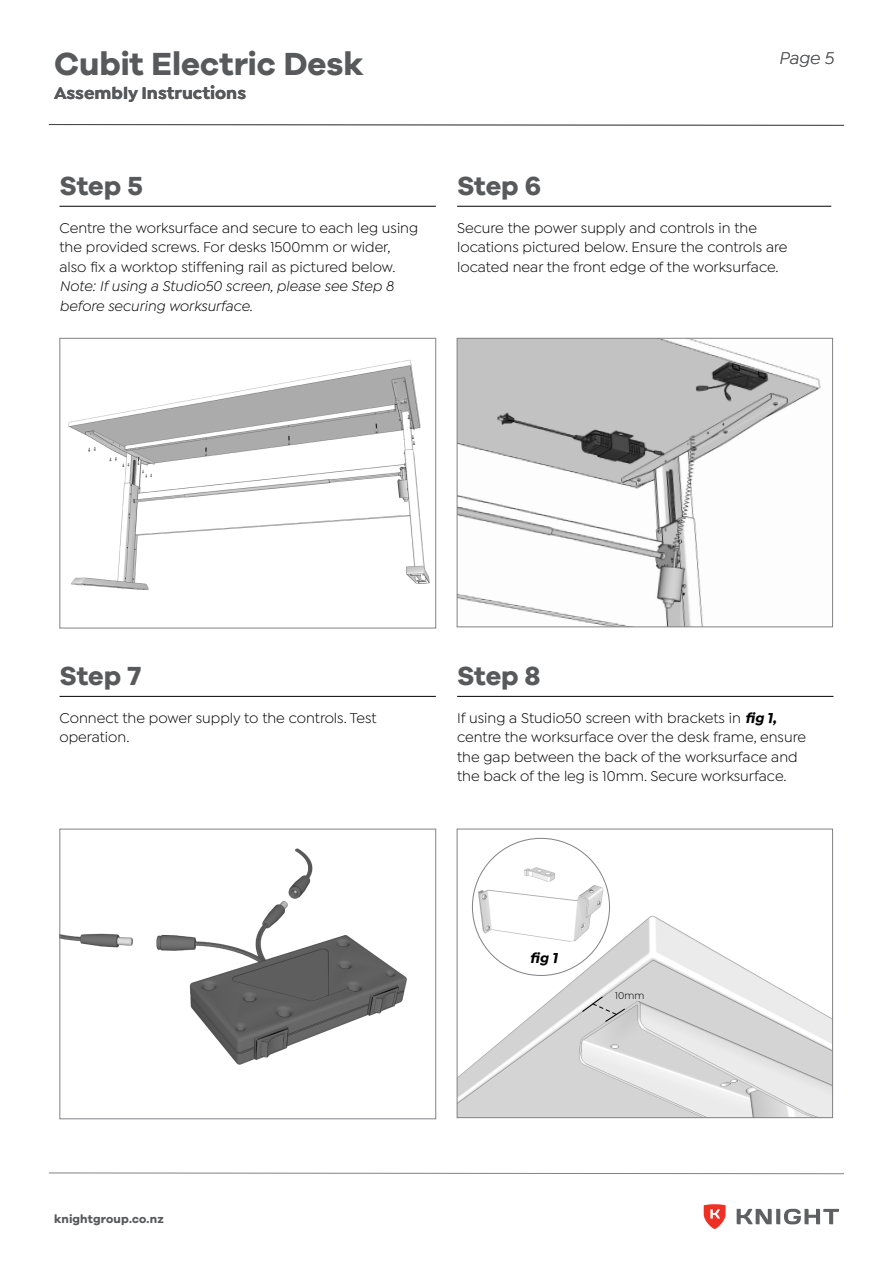
<style>
.page{position:relative;width:893px;height:1263px;background:#fff}
.page>*{position:absolute;margin:0;border:0;box-sizing:border-box;transform-origin:0 0}
.t1{font:700 33px "Galano Grotesque";letter-spacing:-.005em;color:#58595b}
.t2{font:700 27px "Galano Grotesque";letter-spacing:-.01em;color:#58595b}
.t3{font:700 18px "Isidora Sans";color:#58595b}
.t4{font:italic 18px "Isidora Sans";color:#58595b}
.t5{font:15px/19.5px "Isidora Sans";color:#000}
.t6{font:italic 15px/19.5px "Isidora Sans";color:#000}
.t7{font:italic 700 15px "Isidora Sans";color:#000}
.t8{font:700 12px "Galano Grotesque";letter-spacing:.01em;color:#58595b}
.t9{font:10.5px "Isidora Sans";color:#000}
.s1{font-weight:700;font-style:italic}
</style>
<div class="page">
<svg style="left:49px;top:1172px;width:795px;height:2px"></svg>
<svg style="left:704px;top:1204px;width:21px;height:25px"></svg>
<svg style="left:737px;top:1209px;width:102px;height:15px"></svg>
<hr style="left:60px;top:206px;width:376px;height:1px;background:#000">
<hr style="left:457px;top:206px;width:374px;height:1px;background:#000">
<hr style="left:60px;top:696px;width:376px;height:1px;background:#000">
<hr style="left:457px;top:696px;width:376px;height:1px;background:#000">
<svg style="left:48px;top:124px;width:796px;height:2px;background:#939393"></svg>
<img style="left:62px;top:848px;width:345px;height:217px">
<div style="left:60px;top:829px;width:376px;height:290px;border:1px solid #808285"></div>
<img style="left:459px;top:896px;width:372px;height:220px">
<div style="left:457px;top:829px;width:376px;height:289px;border:1px solid #808285"></div>
<img style="left:68px;top:359px;width:362px;height:231px">
<div style="left:60px;top:338px;width:376px;height:290px;border:1px solid #808285"></div>
<img style="left:459px;top:340px;width:362px;height:285px">
<div style="left:457px;top:338px;width:376px;height:289px;border:1px solid #808285"></div>
<svg style="left:581px;top:996px;width:45px;height:26px"></svg>
<img style="left:472px;top:846px;width:137px;height:117px">
<h1 class="t1" style="left:54px;top:43px;width:311px">Cubit Electric Desk</h1>
<p class="t3" style="left:54px;top:82px;width:194px">Assembly Instructions</p>
<h2 class="t2" style="left:60px;top:169px;width:85px">Step 5</h2>
<h2 class="t2" style="left:457px;top:169px;width:86px">Step 6</h2>
<p class="t4" style="left:779px;top:48px;width:56px">Page 5</p>
<p class="t5" style="left:60px;top:218px;width:360px">Centre the worksurface and secure to each leg using the provided screws. For desks 1500mm or wider, also fix a worktop stiffening rail as pictured below.</p>
<p class="t6" style="left:60px;top:277px;width:336px">Note: If using a Studio50 screen, please see Step 8 before securing worksurface.</p>
<p class="t5" style="left:457px;top:218px;width:332px">Secure the power supply and controls in the locations pictured below. Ensure the controls are located near the front edge of the worksurface.</p>
<h2 class="t2" style="left:60px;top:659px;width:83px">Step 7</h2>
<h2 class="t2" style="left:457px;top:659px;width:85px">Step 8</h2>
<p class="t5" style="left:60px;top:708px;width:319px">Connect the power supply to the controls. Test operation.</p>
<p class="t5" style="left:457px;top:708px;width:350px">If using a Studio50 screen with brackets in <span class="s1">fig 1, </span>centre the worksurface over the desk frame, ensure the gap between the back of the worksurface and the back of the leg is 10mm. Secure worksurface.</p>
<p class="t8" style="left:54px;top:1211px;width:111px">knightgroup.co.nz</p>
<p class="t7" style="left:530px;top:949px;width:29px">fig 1</p>
<p class="t9" style="left:615px;top:989px;width:31px">10mm</p>
</div>
